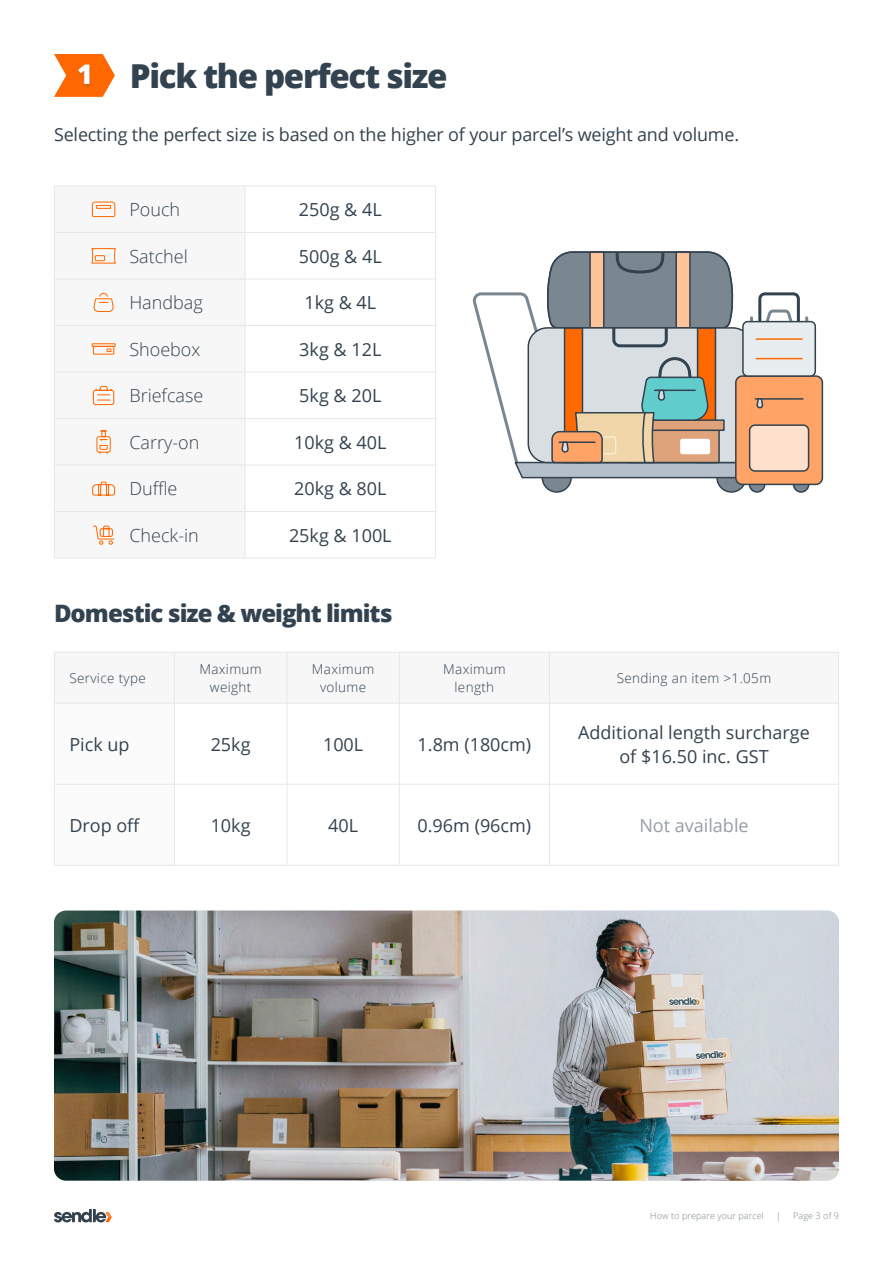
<style>
.page{position:relative;width:893px;height:1263px;background:#fff}
.page>*{position:absolute;margin:0;border:0;box-sizing:border-box;transform-origin:0 0}
.t1{font:800 33px "Open Sans";letter-spacing:-.04em;color:#33424f}
.t2{font:800 24px "Open Sans";letter-spacing:-.04em;color:#33424f}
.t3{font:18px/24px "Open Sans";color:#33424f;text-align:center}
.t4{font:300 18px "Open Sans";color:#33424f}
.t5{font:18px "Open Sans";color:#959ea7}
.t6{font:300 13.5px/18px "Open Sans";letter-spacing:.025em;color:#33424f;text-align:center}
.t7{font:300 9px "Open Sans";letter-spacing:.01em;color:#7a8691}
.s1{font-size:27px;color:#fff}
</style>
<div class="page">
<svg style="left:54px;top:1209px;width:58px;height:13px"></svg>
<svg style="left:55px;top:187px;width:190px;height:371px"></svg>
<svg style="left:246px;top:278px;width:189px;height:280px"></svg>
<hr style="left:55px;top:232px;width:190px;height:1px;background:#e7e7e7">
<hr style="left:245px;top:232px;width:190px;height:1px;background:#e7e7e7">
<hr style="left:55px;top:279px;width:190px;height:1px;background:#e7e7e7">
<hr style="left:245px;top:279px;width:190px;height:1px;background:#e7e7e7">
<hr style="left:55px;top:325px;width:190px;height:1px;background:#e7e7e7">
<hr style="left:245px;top:325px;width:190px;height:1px;background:#e7e7e7">
<hr style="left:55px;top:372px;width:190px;height:1px;background:#e7e7e7">
<hr style="left:245px;top:372px;width:190px;height:1px;background:#e7e7e7">
<hr style="left:55px;top:418px;width:190px;height:1px;background:#e7e7e7">
<hr style="left:245px;top:418px;width:190px;height:1px;background:#e7e7e7">
<hr style="left:55px;top:465px;width:190px;height:1px;background:#e7e7e7">
<hr style="left:245px;top:465px;width:190px;height:1px;background:#e7e7e7">
<hr style="left:55px;top:511px;width:190px;height:1px;background:#e7e7e7">
<hr style="left:245px;top:511px;width:190px;height:1px;background:#e7e7e7">
<hr style="left:54px;top:186px;width:191px;height:1px;background:#e7e7e7">
<hr style="left:54px;top:186px;width:1px;height:47px;background:#e7e7e7">
<hr style="left:245px;top:186px;width:191px;height:1px;background:#e7e7e7">
<hr style="left:245px;top:186px;width:1px;height:47px;background:#e7e7e7">
<hr style="left:435px;top:186px;width:1px;height:47px;background:#e7e7e7">
<hr style="left:54px;top:233px;width:1px;height:46px;background:#e7e7e7">
<hr style="left:245px;top:233px;width:1px;height:46px;background:#e7e7e7">
<hr style="left:435px;top:233px;width:1px;height:46px;background:#e7e7e7">
<hr style="left:54px;top:279px;width:1px;height:47px;background:#e7e7e7">
<hr style="left:245px;top:279px;width:1px;height:47px;background:#e7e7e7">
<hr style="left:435px;top:279px;width:1px;height:47px;background:#e7e7e7">
<hr style="left:54px;top:326px;width:1px;height:46px;background:#e7e7e7">
<hr style="left:245px;top:326px;width:1px;height:46px;background:#e7e7e7">
<hr style="left:435px;top:326px;width:1px;height:46px;background:#e7e7e7">
<hr style="left:54px;top:372px;width:1px;height:47px;background:#e7e7e7">
<hr style="left:245px;top:372px;width:1px;height:47px;background:#e7e7e7">
<hr style="left:435px;top:372px;width:1px;height:47px;background:#e7e7e7">
<hr style="left:54px;top:419px;width:1px;height:46px;background:#e7e7e7">
<hr style="left:245px;top:419px;width:1px;height:46px;background:#e7e7e7">
<hr style="left:435px;top:419px;width:1px;height:46px;background:#e7e7e7">
<hr style="left:54px;top:465px;width:1px;height:47px;background:#e7e7e7">
<hr style="left:245px;top:465px;width:1px;height:47px;background:#e7e7e7">
<hr style="left:435px;top:465px;width:1px;height:47px;background:#e7e7e7">
<hr style="left:54px;top:512px;width:1px;height:46px;background:#e7e7e7">
<hr style="left:245px;top:512px;width:1px;height:46px;background:#e7e7e7">
<hr style="left:435px;top:512px;width:1px;height:46px;background:#e7e7e7">
<hr style="left:54px;top:558px;width:191px;height:1px;background:#e7e7e7">
<hr style="left:245px;top:558px;width:191px;height:1px;background:#e7e7e7">
<svg style="left:93px;top:292px;width:21px;height:21px"></svg>
<svg style="left:91px;top:249px;width:25px;height:15px"></svg>
<svg style="left:91px;top:343px;width:25px;height:12px"></svg>
<svg style="left:92px;top:385px;width:23px;height:21px"></svg>
<svg style="left:96px;top:430px;width:15px;height:24px"></svg>
<svg style="left:92px;top:525px;width:23px;height:20px"></svg>
<svg style="left:92px;top:481px;width:24px;height:15px"></svg>
<svg style="left:91px;top:201px;width:25px;height:17px"></svg>
<svg style="left:54px;top:54px;width:61px;height:43px"></svg>
<div style="left:77px;top:65px;width:14px;height:22px;background:#33424f;opacity:.2"></div>
<svg style="left:55px;top:653px;width:783px;height:212px"></svg>
<svg style="left:175px;top:704px;width:663px;height:161px"></svg>
<hr style="left:54px;top:652px;width:120px;height:1px;background:#e7e7e7">
<hr style="left:54px;top:652px;width:1px;height:51px;background:#e7e7e7">
<hr style="left:174px;top:652px;width:113px;height:1px;background:#e7e7e7">
<hr style="left:287px;top:652px;width:112px;height:1px;background:#e7e7e7">
<hr style="left:399px;top:652px;width:150px;height:1px;background:#e7e7e7">
<hr style="left:549px;top:652px;width:290px;height:1px;background:#e7e7e7">
<hr style="left:838px;top:652px;width:1px;height:51px;background:#e7e7e7">
<hr style="left:54px;top:703px;width:1px;height:81px;background:#e7e7e7">
<hr style="left:838px;top:703px;width:1px;height:81px;background:#e7e7e7">
<hr style="left:54px;top:784px;width:1px;height:81px;background:#e7e7e7">
<hr style="left:838px;top:784px;width:1px;height:81px;background:#e7e7e7">
<hr style="left:54px;top:865px;width:120px;height:1px;background:#e7e7e7">
<hr style="left:174px;top:865px;width:113px;height:1px;background:#e7e7e7">
<hr style="left:287px;top:865px;width:112px;height:1px;background:#e7e7e7">
<hr style="left:399px;top:865px;width:150px;height:1px;background:#e7e7e7">
<hr style="left:549px;top:865px;width:290px;height:1px;background:#e7e7e7">
<hr style="left:174px;top:652px;width:1px;height:51px;background:#e7e7e7">
<hr style="left:286px;top:652px;width:1px;height:51px;background:#e7e7e7">
<hr style="left:399px;top:652px;width:1px;height:51px;background:#e7e7e7">
<hr style="left:549px;top:652px;width:1px;height:51px;background:#e7e7e7">
<hr style="left:174px;top:703px;width:1px;height:81px;background:#e7e7e7">
<hr style="left:286px;top:703px;width:1px;height:81px;background:#e7e7e7">
<hr style="left:399px;top:703px;width:1px;height:81px;background:#e7e7e7">
<hr style="left:549px;top:703px;width:1px;height:81px;background:#e7e7e7">
<hr style="left:174px;top:784px;width:1px;height:81px;background:#e7e7e7">
<hr style="left:286px;top:784px;width:1px;height:81px;background:#e7e7e7">
<hr style="left:399px;top:784px;width:1px;height:81px;background:#e7e7e7">
<hr style="left:549px;top:784px;width:1px;height:81px;background:#e7e7e7">
<hr style="left:55px;top:784px;width:119px;height:1px;background:#e7e7e7">
<hr style="left:174px;top:784px;width:113px;height:1px;background:#e7e7e7">
<hr style="left:287px;top:784px;width:112px;height:1px;background:#e7e7e7">
<hr style="left:399px;top:784px;width:150px;height:1px;background:#e7e7e7">
<hr style="left:549px;top:784px;width:289px;height:1px;background:#e7e7e7">
<hr style="left:55px;top:703px;width:119px;height:1px;background:#e7e7e7">
<hr style="left:174px;top:703px;width:113px;height:1px;background:#e7e7e7">
<hr style="left:287px;top:703px;width:112px;height:1px;background:#e7e7e7">
<hr style="left:399px;top:703px;width:150px;height:1px;background:#e7e7e7">
<hr style="left:549px;top:703px;width:289px;height:1px;background:#e7e7e7">
<img style="left:54px;top:910px;width:785px;height:270px">
<div style="left:542px;top:463px;width:29px;height:29px;background:#7a8791;border-radius:50%"></div>
<div style="left:542px;top:462px;width:30px;height:31px;border:2px solid #33424f;border-radius:50%"></div>
<div style="left:717px;top:463px;width:29px;height:29px;background:#7a8791;border-radius:50%"></div>
<div style="left:716px;top:462px;width:30px;height:31px;border:2px solid #33424f;border-radius:50%"></div>
<div style="left:749px;top:477px;width:16px;height:15px;background:#7a8791;border-radius:50%"></div>
<div style="left:749px;top:476px;width:16px;height:17px;border:2px solid #33424f;border-radius:50%"></div>
<div style="left:793px;top:477px;width:16px;height:15px;background:#7a8791;border-radius:50%"></div>
<div style="left:793px;top:476px;width:16px;height:17px;border:2px solid #33424f;border-radius:50%"></div>
<div style="left:736px;top:376px;width:86px;height:108px;background:#ffa366;border-radius:7px"></div>
<div style="left:735px;top:375px;width:88px;height:110px;border:2px solid #33424f;border-radius:7px"></div>
<svg style="left:472px;top:251px;width:338px;height:229px"></svg>
<div style="left:743px;top:322px;width:72px;height:54px;background:#e8edf0;border-radius:5px"></div>
<div style="left:742px;top:321px;width:74px;height:56px;border:2px solid #33424f;border-radius:5px"></div>
<hr style="left:756px;top:338px;width:46px;height:2px;background:#ff6900">
<hr style="left:756px;top:358px;width:46px;height:1px;background:#ff6900">
<h1 class="t1" style="left:77px;top:51px;width:372px"><span class="s1">1</span> Pick the perfect size</h1>
<p class="t3" style="left:54px;top:122px;width:687px">Selecting the perfect size is based on the higher of your parcel’s weight and volume.</p>
<p class="t4" style="left:129px;top:197px;width:52px">Pouch</p>
<p class="t3" style="left:299px;top:197px;width:84px">250g &amp; 4L</p>
<p class="t4" style="left:129px;top:244px;width:60px">Satchel</p>
<p class="t3" style="left:299px;top:244px;width:84px">500g &amp; 4L</p>
<p class="t4" style="left:129px;top:290px;width:75px">Handbag</p>
<p class="t3" style="left:304px;top:290px;width:73px">1kg &amp; 4L</p>
<p class="t4" style="left:129px;top:337px;width:73px">Shoebox</p>
<p class="t3" style="left:299px;top:337px;width:84px">3kg &amp; 12L</p>
<p class="t4" style="left:129px;top:383px;width:75px">Briefcase</p>
<p class="t3" style="left:299px;top:383px;width:84px">5kg &amp; 20L</p>
<p class="t4" style="left:129px;top:430px;width:71px">Carry-on</p>
<p class="t3" style="left:294px;top:430px;width:94px">10kg &amp; 40L</p>
<p class="t4" style="left:129px;top:476px;width:50px">Duffle</p>
<p class="t3" style="left:294px;top:476px;width:94px">20kg &amp; 80L</p>
<p class="t4" style="left:129px;top:523px;width:71px">Check-in</p>
<p class="t3" style="left:289px;top:523px;width:104px">25kg &amp; 100L</p>
<h2 class="t2" style="left:54px;top:595px;width:340px">Domestic size &amp; weight limits</h2>
<p class="t6" style="left:69px;top:669px;width:78px">Service type</p>
<p class="t6" style="left:199px;top:660px;width:64px">Maximum weight</p>
<p class="t6" style="left:312px;top:660px;width:64px">Maximum volume</p>
<p class="t6" style="left:443px;top:660px;width:64px">Maximum length</p>
<p class="t6" style="left:617px;top:669px;width:156px">Sending an item &gt;1.05m</p>
<p class="t3" style="left:69px;top:732px;width:62px">Pick up</p>
<p class="t3" style="left:211px;top:732px;width:41px">25kg</p>
<p class="t3" style="left:323px;top:732px;width:42px">100L</p>
<p class="t3" style="left:418px;top:732px;width:115px">1.8m (180cm)</p>
<p class="t3" style="left:578px;top:720px;width:233px">Additional length surcharge of $16.50 inc. GST</p>
<p class="t3" style="left:69px;top:812px;width:72px">Drop off</p>
<p class="t3" style="left:211px;top:812px;width:41px">10kg</p>
<p class="t3" style="left:328px;top:812px;width:31px">40L</p>
<p class="t3" style="left:418px;top:812px;width:115px">0.96m (96cm)</p>
<p class="t5" style="left:639px;top:813px;width:111px">Not available</p>
<p class="t7" style="left:650px;top:1210px;width:115px">How to prepare your parcel</p>
<p class="t7" style="left:776px;top:1210px;width:6px">|</p>
<p class="t7" style="left:793px;top:1210px;width:47px">Page 3 of 9</p>
</div>
